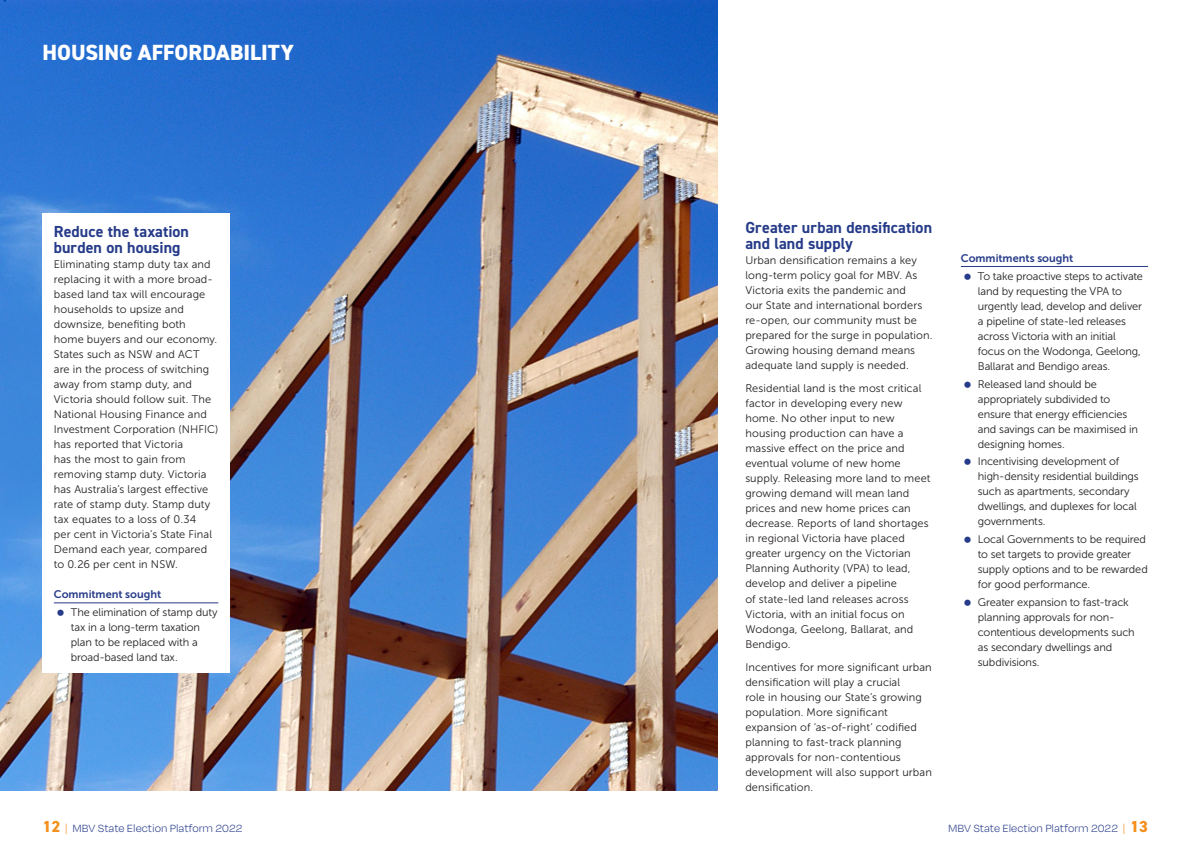
<style>
.page{position:relative;width:1191px;height:842px;background:#fff}
.page>*{position:absolute;margin:0;border:0;box-sizing:border-box;transform-origin:0 0}
.t1{font:800 22px "DIN2014";color:#fff}
.t2{font:700 16px/16px "DIN2014";letter-spacing:.005em;color:#263b89}
.t3{font:300 12px "Degular";color:#263b89}
.t4{font:11px/15px "Museo Sans 300";letter-spacing:.005em;color:#231f20}
.t5{font:11px "Museo Sans 700";color:#263b89}
.s1{font-family:"DIN2014";font-weight:800;font-size:16px;color:#f4901d}
.s2{color:#f4901d}
</style>
<div class="page">
<img style="left:0;top:0;width:717px;height:791px">
<div style="left:43px;top:213px;width:187px;height:459px;background:#fff"></div>
<hr style="left:54px;top:602px;width:164px;height:1px;background:#263b89">
<hr style="left:961px;top:266px;width:187px;height:1px;background:#263b89">
<h1 class="t1" style="left:43px;top:37px;width:253px">HOUSING AFFORDABILITY</h1>
<h2 class="t2" style="left:54px;top:223px;width:137px">Reduce the taxation burden on housing</h2>
<p class="t4" style="left:54px;top:257px;width:166px">Eliminating stamp duty tax and replacing it with a more broad&shy;based land tax will encourage households to upsize and downsize, benefiting both home buyers and our economy.<br>States such as NSW and ACT<br>are in the process of switching away from stamp duty, and<br>Victoria should follow suit. The<br>National Housing Finance and<br>Investment Corporation (NHFIC) has reported that Victoria<br>has the most to gain from removing stamp duty. Victoria has Australia’s largest effective rate of stamp duty. Stamp duty tax equates to a loss of 0.34<br>per cent in Victoria’s State Final<br>Demand each year, compared to 0.26 per cent in NSW.</p>
<p class="t5" style="left:54px;top:588px;width:109px">Commitment sought</p>
<p class="t4" style="left:71px;top:605px;width:148px">The elimination of stamp duty tax in a long-term taxation plan to be replaced with a broad-based land tax.</p>
<h2 class="t2" style="left:745px;top:219px;width:188px">Greater urban densification and land supply</h2>
<p class="t4" style="left:745px;top:253px;width:189px">Urban densification remains a key long-term policy goal for MBV. As Victoria exits the pandemic and<br>our State and international borders re-open, our community must be prepared for the surge in population.<br>Growing housing demand means adequate land supply is needed.</p>
<p class="t4" style="left:745px;top:381px;width:186px">Residential land is the most critical factor in developing every new home. No other input to new housing production can have a massive effect on the price and eventual volume of new home supply. Releasing more land to meet growing demand will mean land prices and new home prices can decrease. Reports of land shortages in regional Victoria have placed greater urgency on the Victorian<br>Planning Authority (VPA) to lead, develop and deliver a pipeline<br>of state-led land releases across<br>Victoria, with an initial focus on<br>Wodonga, Geelong, Ballarat, and<br>Bendigo.</p>
<p class="t4" style="left:745px;top:660px;width:188px">Incentives for more significant urban densification will play a crucial<br>role in housing our State’s growing population. More significant expansion of ‘as-of-right’ codified planning to fast-track planning approvals for non-contentious development will also support urban densification.</p>
<p class="t5" style="left:961px;top:252px;width:114px">Commitments sought</p>
<p class="t4" style="left:978px;top:268px;width:166px">To take proactive steps to activate land by requesting the VPA to urgently lead, develop and deliver a pipeline of state-led releases across Victoria with an initial focus on the Wodonga, Geelong,<br>Ballarat and Bendigo areas.</p>
<p class="t4" style="left:978px;top:376px;width:161px">Released land should be appropriately subdivided to ensure that energy efficiencies and savings can be maximised in designing homes.</p>
<p class="t4" style="left:978px;top:454px;width:162px">Incentivising development of high-density residential buildings such as apartments, secondary dwellings, and duplexes for local governments.</p>
<p class="t4" style="left:978px;top:532px;width:171px">Local Governments to be required to set targets to provide greater supply options and to be rewarded for good performance.</p>
<p class="t4" style="left:978px;top:595px;width:158px">Greater expansion to fast-track planning approvals for non&shy;contentious developments such as secondary dwellings and subdivisions.</p>
<p class="t3" style="left:43px;top:821px;width:201px"><span class="s1">12</span> <span class="s2">|</span> MBV State Election Platform 2022</p>
<p class="t3" style="left:948px;top:821px;width:201px">MBV State Election Platform 2022 <span class="s2">|</span> <span class="s1">13</span></p>
</div>
